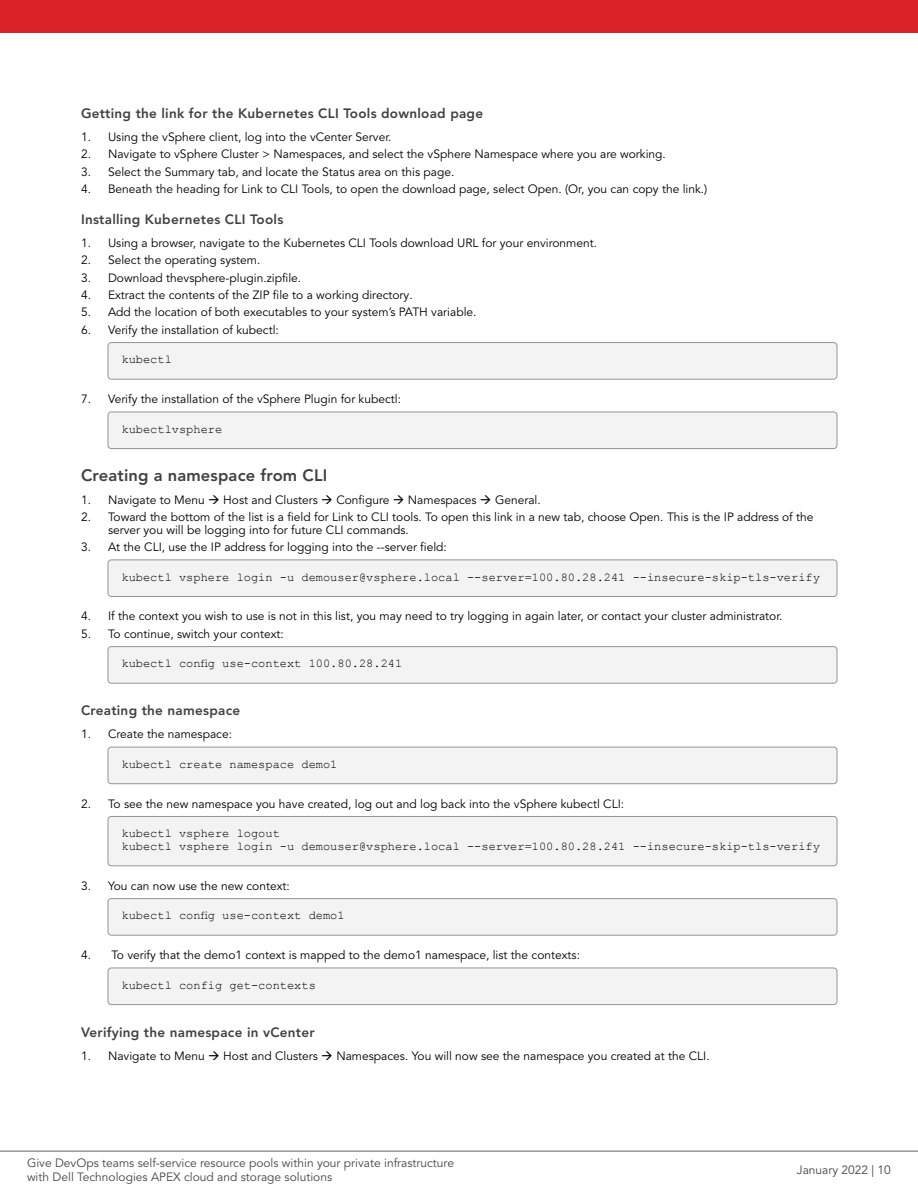
<style>
.page{position:relative;width:918px;height:1188px;background:#fff}
.page>*{position:absolute;margin:0;border:0;box-sizing:border-box;transform-origin:0 0}
.t1{font:800 16.5px "Avenir LT Pro";letter-spacing:.01em;color:#414042}
.t2{font:800 13.5px "Avenir LT Pro";letter-spacing:.02em;color:#414042}
.t3{font:12px/12.8px "Avenir LT Pro";color:#000}
.t4{font:12px/12.8px "Courier New";color:#000}
.t5{font:12px/14.4px "Avenir LT Pro";color:#464547}
</style>
<div class="page">
<div style="left:108px;top:343px;width:729px;height:36px;background:#f3f3f4;border-radius:3px"></div>
<div style="left:108px;top:342px;width:729px;height:37px;border:1px solid #939598;border-radius:3px"></div>
<div style="left:108px;top:412px;width:729px;height:37px;background:#f3f3f4;border-radius:3px"></div>
<div style="left:108px;top:412px;width:729px;height:37px;border:1px solid #939598;border-radius:3px"></div>
<div style="left:108px;top:560px;width:729px;height:36px;background:#f3f3f4;border-radius:3px"></div>
<div style="left:108px;top:560px;width:729px;height:37px;border:1px solid #939598;border-radius:3px"></div>
<div style="left:108px;top:647px;width:729px;height:36px;background:#f3f3f4;border-radius:3px"></div>
<div style="left:108px;top:646px;width:729px;height:37px;border:1px solid #939598;border-radius:3px"></div>
<div style="left:108px;top:747px;width:729px;height:37px;background:#f3f3f4;border-radius:3px"></div>
<div style="left:108px;top:747px;width:729px;height:37px;border:1px solid #939598;border-radius:3px"></div>
<div style="left:108px;top:816px;width:729px;height:50px;background:#f3f3f4;border-radius:3px"></div>
<div style="left:108px;top:816px;width:729px;height:50px;border:1px solid #939598;border-radius:3px"></div>
<div style="left:108px;top:899px;width:729px;height:36px;background:#f3f3f4;border-radius:3px"></div>
<div style="left:108px;top:898px;width:729px;height:37px;border:1px solid #939598;border-radius:3px"></div>
<div style="left:108px;top:968px;width:729px;height:37px;background:#f3f3f4;border-radius:3px"></div>
<div style="left:108px;top:968px;width:729px;height:37px;border:1px solid #939598;border-radius:3px"></div>
<hr style="left:0;top:1151px;width:918px;height:1px;background:#616264">
<div style="left:0;top:0;width:918px;height:32px;background:#da2128"></div>
<p class="t2" style="left:81px;top:106px;width:404px">Getting the link for the Kubernetes CLI Tools download page</p>
<p class="t3" style="left:81px;top:131px;width:312px">1. Using the vSphere client, log into the vCenter Server.</p>
<p class="t3" style="left:81px;top:148px;width:586px">2. Navigate to vSphere Cluster &gt; Namespaces, and select the vSphere Namespace where you are working.</p>
<p class="t3" style="left:81px;top:165px;width:375px">3. Select the Summary tab, and locate the Status area on this page.</p>
<p class="t3" style="left:81px;top:183px;width:628px">4. Beneath the heading for Link to CLI Tools, to open the download page, select Open. (Or, you can copy the link.)</p>
<p class="t2" style="left:81px;top:212px;width:204px">Installing Kubernetes CLI Tools</p>
<p class="t3" style="left:81px;top:237px;width:518px">1. Using a browser, navigate to the Kubernetes CLI Tools download URL for your environment.</p>
<p class="t3" style="left:81px;top:254px;width:181px">2. Select the operating system.</p>
<p class="t3" style="left:81px;top:271px;width:222px">3. Download thevsphere-plugin.zipfile.</p>
<p class="t3" style="left:81px;top:289px;width:333px">4. Extract the contents of the ZIP file to a working directory.</p>
<p class="t3" style="left:81px;top:306px;width:397px">5. Add the location of both executables to your system’s PATH variable.</p>
<p class="t3" style="left:81px;top:324px;width:199px">6. Verify the installation of kubectl:</p>
<p class="t4" style="left:122px;top:353px;width:52px">kubectl</p>
<p class="t3" style="left:81px;top:393px;width:322px">7. Verify the installation of the vSphere Plugin for kubectl:</p>
<p class="t4" style="left:122px;top:422px;width:102px">kubectlvsphere</p>
<h1 class="t1" style="left:81px;top:465px;width:248px">Creating a namespace from CLI</h1>
<p class="t3" style="left:81px;top:493px;width:461px">1. Navigate to Menu → Host and Clusters → Configure → Namespaces → General.</p>
<p class="t3" style="left:108px;top:511px;width:707px;text-indent:-27px">2. Toward the bottom of the list is a field for Link to CLI tools. To open this link in a new tab, choose Open. This is the IP address of the server you will be logging into for future CLI commands.</p>
<p class="t3" style="left:81px;top:541px;width:367px">3. At the CLI, use the IP address for logging into the --server field:</p>
<p class="t4" style="left:122px;top:570px;width:700px">kubectl vsphere login -u demouser@vsphere.local --server=100.80.28.241 --insecure-skip-tls-verify</p>
<p class="t3" style="left:81px;top:610px;width:703px">4. If the context you wish to use is not in this list, you may need to try logging in again later, or contact your cluster administrator.</p>
<p class="t3" style="left:81px;top:628px;width:204px">5. To continue, switch your context:</p>
<p class="t4" style="left:122px;top:657px;width:282px">kubectl config use-context 100.80.28.241</p>
<p class="t2" style="left:81px;top:703px;width:161px">Creating the namespace</p>
<p class="t3" style="left:81px;top:728px;width:153px">1. Create the namespace:</p>
<p class="t4" style="left:122px;top:757px;width:218px">kubectl create namespace demo1</p>
<p class="t3" style="left:81px;top:797px;width:545px">2. To see the new namespace you have created, log out and log back into the vSphere kubectl CLI:</p>
<p class="t4" style="left:122px;top:827px;width:700px">kubectl vsphere logout<br>kubectl vsphere login -u demouser@vsphere.local --server=100.80.28.241 --insecure-skip-tls-verify</p>
<p class="t3" style="left:81px;top:880px;width:210px">3. You can now use the new context:</p>
<p class="t4" style="left:122px;top:909px;width:225px">kubectl config use-context demo1</p>
<p class="t3" style="left:81px;top:949px;width:501px">4. To verify that the demo1 context is mapped to the demo1 namespace, list the contexts:</p>
<p class="t4" style="left:122px;top:978px;width:196px">kubectl config get-contexts</p>
<p class="t2" style="left:81px;top:1024px;width:235px">Verifying the namespace in vCenter</p>
<p class="t3" style="left:81px;top:1049px;width:630px">1. Navigate to Menu → Host and Clusters → Namespaces. You will now see the namespace you created at the CLI.</p>
<p class="t5" style="left:27px;top:1156px;width:429px">Give DevOps teams self-service resource pools within your private infrastructure with Dell Technologies APEX cloud and storage solutions</p>
<p class="t5" style="left:797px;top:1163px;width:96px">January 2022 | 10</p>
</div>
